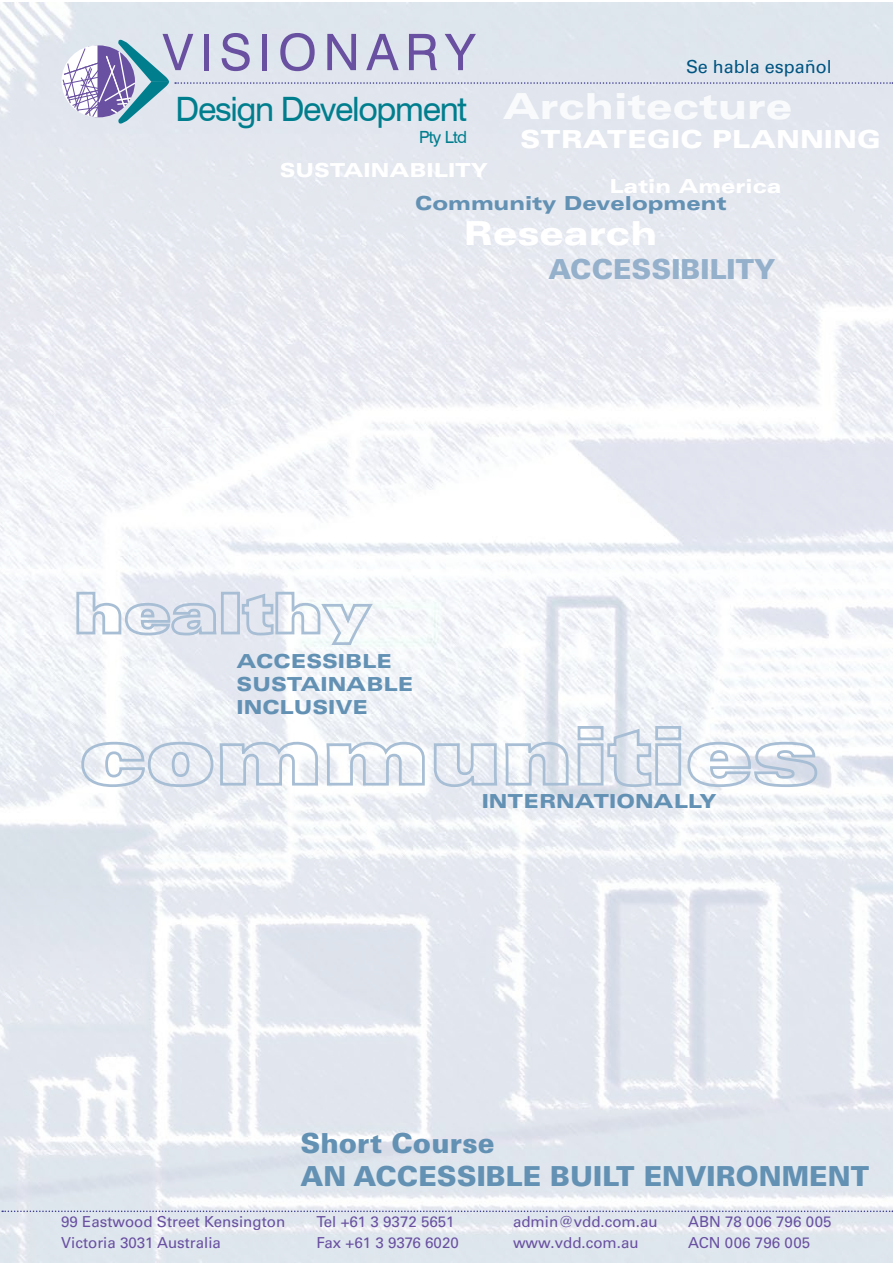
<style>
.page{position:relative;width:893px;height:1263px;background:#fff}
.page>*{position:absolute;margin:0;border:0;box-sizing:border-box;transform-origin:0 0}
.t1{font:50.4px "Swiss 721 BT";letter-spacing:.13em;color:#6950a1}
.t2{font:900 expanded 35.85px "Univers LT Std";color:#fff}
.t3{font:33.6px "Swiss 721 BT";letter-spacing:-.04em;color:#007e8e}
.t4{font:900 expanded 33.15px "Univers LT Std";color:#fff}
.t5{font:900 27.6px/33.2px "Univers LT Std";color:#6391b4}
.t6{font:900 27.6px "Univers LT Std";color:#94b0cb}
.t7{font:900 expanded 24.9px "Univers LT Std";color:#fff}
.t8{font:900 expanded 19.35px/23.2px "Univers LT Std";color:#6391b4}
.t9{font:900 expanded 19.35px "Univers LT Std";color:#fff}
.t10{font:18px "Univers LT Std";color:#005582}
.t11{font:16.8px "Swiss 721 BT";letter-spacing:-.04em;color:#007e8e}
.t12{font:15.15px/20.1px "Univers LT Std";color:#6950a1}
</style>
<div class="page">
<img style="left:0;top:2px;width:893px;height:1261px">
<svg style="left:62px;top:35px;width:831px;height:93px"></svg>
<svg style="left:80px;top:740px;width:239px;height:48px"></svg>
<svg style="left:325px;top:740px;width:101px;height:47px"></svg>
<svg style="left:432px;top:740px;width:138px;height:48px"></svg>
<svg style="left:576px;top:725px;width:243px;height:63px"></svg>
<svg style="left:75px;top:590px;width:143px;height:47px"></svg>
<div style="left:221px;top:592px;width:19px;height:42px;border:3px solid #a7bed4"></div>
<svg style="left:240px;top:590px;width:135px;height:57px"></svg>
<svg style="left:2px;top:1210px;width:891px;height:2px"></svg>
<h1 class="t1" style="left:163px;top:22px;width:314px">VISIONARY</h1>
<h3 class="t3" style="left:176px;top:89px;width:293px">Design Development</h3>
<p class="t11" style="left:419px;top:127px;width:50px">Pty Ltd</p>
<p class="t9" style="left:280px;top:159px;width:210px">SUSTAINABILITY</p>
<p class="t10" style="left:686px;top:56px;width:147px">Se habla español</p>
<h2 class="t2" style="left:502px;top:85px;width:291px">Architecture</h2>
<h3 class="t7" style="left:520px;top:125px;width:362px">STRATEGIC PLANNING</h3>
<p class="t9" style="left:610px;top:175px;width:173px">Latin America</p>
<p class="t8" style="left:415px;top:191px;width:313px">Community Development</p>
<h3 class="t4" style="left:464px;top:214px;width:195px">Research</h3>
<h3 class="t6" style="left:548px;top:251px;width:229px">ACCESSIBILITY</h3>
<p class="t8" style="left:237px;top:649px;width:178px">ACCESSIBLE<br>SUSTAINABLE<br>INCLUSIVE</p>
<p class="t8" style="left:482px;top:789px;width:236px">INTERNATIONALLY</p>
<h3 class="t5" style="left:300px;top:1126px;width:570px">Short Course<br>AN ACCESSIBLE BUILT ENVIRONMENT</h3>
<p class="t12" style="left:61px;top:1212px;width:226px">99 Eastwood Street Kensington<br>Victoria 3031 Australia</p>
<p class="t12" style="left:316px;top:1212px;width:144px">Tel +61 3 9372 5651<br>Fax +61 3 9376 6020</p>
<p class="t12" style="left:513px;top:1212px;width:146px">admin@vdd.com.au www.vdd.com.au</p>
<p class="t12" style="left:688px;top:1212px;width:145px">ABN 78 006 796 005<br>ACN 006 796 005</p>
</div>
